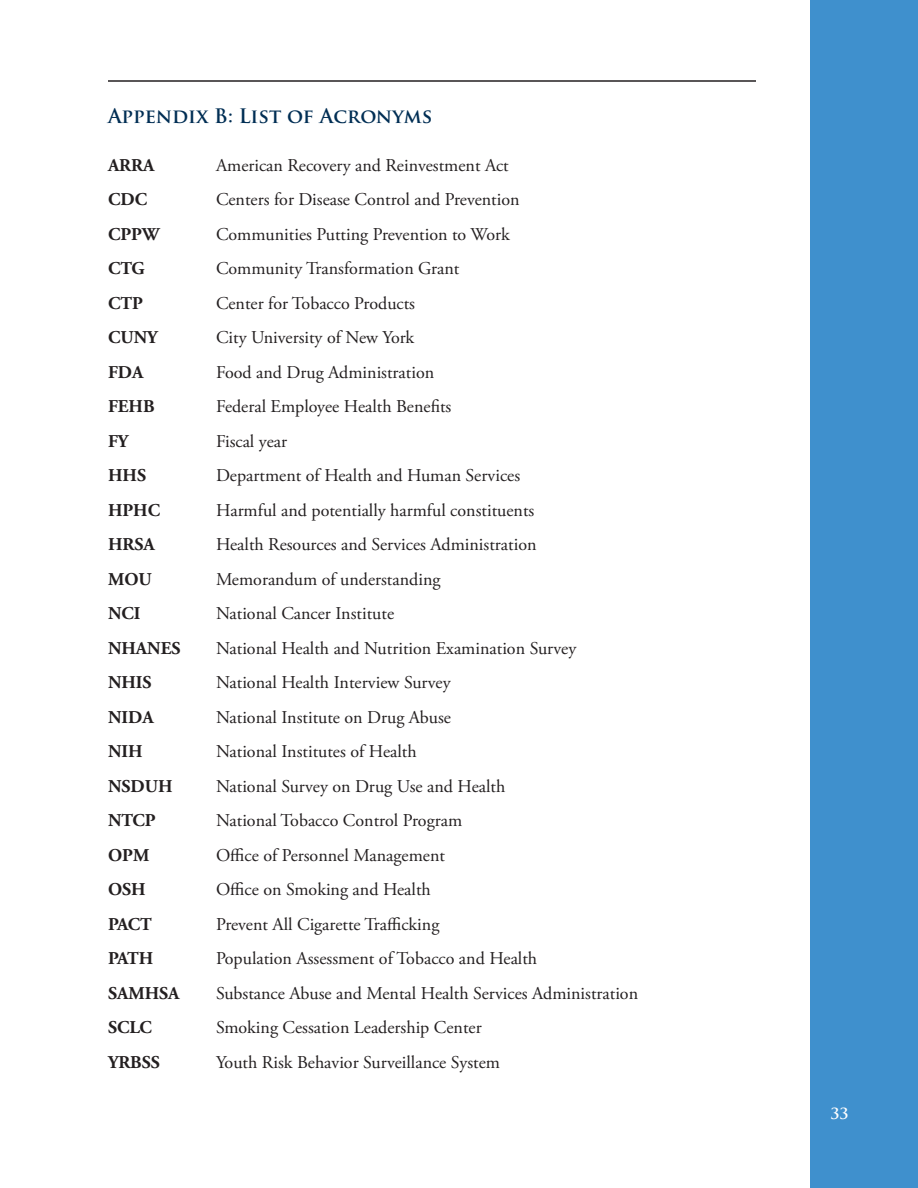
<style>
.page{position:relative;width:918px;height:1188px;background:#fff}
.page>*{position:absolute;margin:0;border:0;box-sizing:border-box;transform-origin:0 0}
.t1{font:700 19.5px "Trajan Pro";color:#002e54}
.t2{font:18px "Adobe Garamond Pro";color:#231f20}
.t3{font:700 18px "Adobe Garamond Pro";color:#231f20}
.t4{font:700 15px "Trajan";color:#fff}
</style>
<div class="page">
<div style="left:810px;top:0;width:108px;height:1188px;background:#3f90cd"></div>
<hr style="left:108px;top:80px;width:648px;height:2px;background:#231f20">
<p class="t1" style="left:108px;top:103px;width:326px">Appendix B: List of Acronyms</p>
<p class="t3" style="left:108px;top:154px;width:48px">ARRA</p>
<p class="t2" style="left:216px;top:154px;width:294px">American Recovery and Reinvestment Act</p>
<p class="t3" style="left:108px;top:189px;width:41px">CDC</p>
<p class="t2" style="left:216px;top:189px;width:305px">Centers for Disease Control and Prevention</p>
<p class="t3" style="left:108px;top:223px;width:53px">CPPW</p>
<p class="t2" style="left:216px;top:223px;width:295px">Communities Putting Prevention to Work</p>
<p class="t3" style="left:108px;top:258px;width:38px">CTG</p>
<p class="t2" style="left:216px;top:258px;width:245px">Community Transformation Grant</p>
<p class="t3" style="left:108px;top:292px;width:36px">CTP</p>
<p class="t2" style="left:216px;top:292px;width:201px">Center for Tobacco Products</p>
<p class="t3" style="left:108px;top:327px;width:51px">CUNY</p>
<p class="t2" style="left:216px;top:327px;width:200px">City University of New York</p>
<p class="t3" style="left:108px;top:361px;width:37px">FDA</p>
<p class="t2" style="left:216px;top:361px;width:220px">Food and Drug Administration</p>
<p class="t3" style="left:108px;top:396px;width:48px">FEHB</p>
<p class="t2" style="left:216px;top:396px;width:237px">Federal Employee Health Benefits</p>
<p class="t3" style="left:108px;top:430px;width:22px">FY</p>
<p class="t2" style="left:216px;top:430px;width:73px">Fiscal year</p>
<p class="t3" style="left:108px;top:465px;width:40px">HHS</p>
<p class="t2" style="left:216px;top:465px;width:306px">Department of Health and Human Services</p>
<p class="t3" style="left:108px;top:500px;width:54px">HPHC</p>
<p class="t2" style="left:216px;top:499px;width:320px">Harmful and potentially harmful constituents</p>
<p class="t3" style="left:108px;top:534px;width:48px">HRSA</p>
<p class="t2" style="left:216px;top:534px;width:322px">Health Resources and Services Administration</p>
<p class="t3" style="left:108px;top:569px;width:45px">MOU</p>
<p class="t2" style="left:216px;top:568px;width:226px">Memorandum of understanding</p>
<p class="t3" style="left:108px;top:603px;width:34px">NCI</p>
<p class="t2" style="left:216px;top:603px;width:180px">National Cancer Institute</p>
<p class="t3" style="left:108px;top:638px;width:74px">NHANES</p>
<p class="t2" style="left:216px;top:637px;width:362px">National Health and Nutrition Examination Survey</p>
<p class="t3" style="left:108px;top:672px;width:45px">NHIS</p>
<p class="t2" style="left:216px;top:672px;width:236px">National Health Interview Survey</p>
<p class="t3" style="left:108px;top:707px;width:47px">NIDA</p>
<p class="t2" style="left:216px;top:706px;width:237px">National Institute on Drug Abuse</p>
<p class="t3" style="left:108px;top:741px;width:36px">NIH</p>
<p class="t2" style="left:216px;top:741px;width:202px">National Institutes of Health</p>
<p class="t3" style="left:108px;top:776px;width:66px">NSDUH</p>
<p class="t2" style="left:216px;top:775px;width:291px">National Survey on Drug Use and Health</p>
<p class="t3" style="left:108px;top:810px;width:49px">NTCP</p>
<p class="t2" style="left:216px;top:810px;width:248px">National Tobacco Control Program</p>
<p class="t3" style="left:108px;top:845px;width:43px">OPM</p>
<p class="t2" style="left:216px;top:844px;width:230px">Office of Personnel Management</p>
<p class="t3" style="left:108px;top:879px;width:39px">OSH</p>
<p class="t2" style="left:216px;top:879px;width:216px">Office on Smoking and Health</p>
<p class="t3" style="left:108px;top:914px;width:45px">PACT</p>
<p class="t2" style="left:216px;top:913px;width:225px">Prevent All Cigarette Trafficking</p>
<p class="t3" style="left:108px;top:948px;width:47px">PATH</p>
<p class="t2" style="left:216px;top:948px;width:323px">Population Assessment of Tobacco and Health</p>
<p class="t3" style="left:108px;top:983px;width:73px">SAMHSA</p>
<p class="t2" style="left:216px;top:982px;width:424px">Substance Abuse and Mental Health Services Administration</p>
<p class="t3" style="left:108px;top:1017px;width:45px">SCLC</p>
<p class="t2" style="left:216px;top:1017px;width:267px">Smoking Cessation Leadership Center</p>
<p class="t3" style="left:108px;top:1052px;width:53px">YRBSS</p>
<p class="t2" style="left:216px;top:1051px;width:286px">Youth Risk Behavior Surveillance System</p>
<p class="t4" style="left:831px;top:1104px;width:19px">33</p>
</div>
